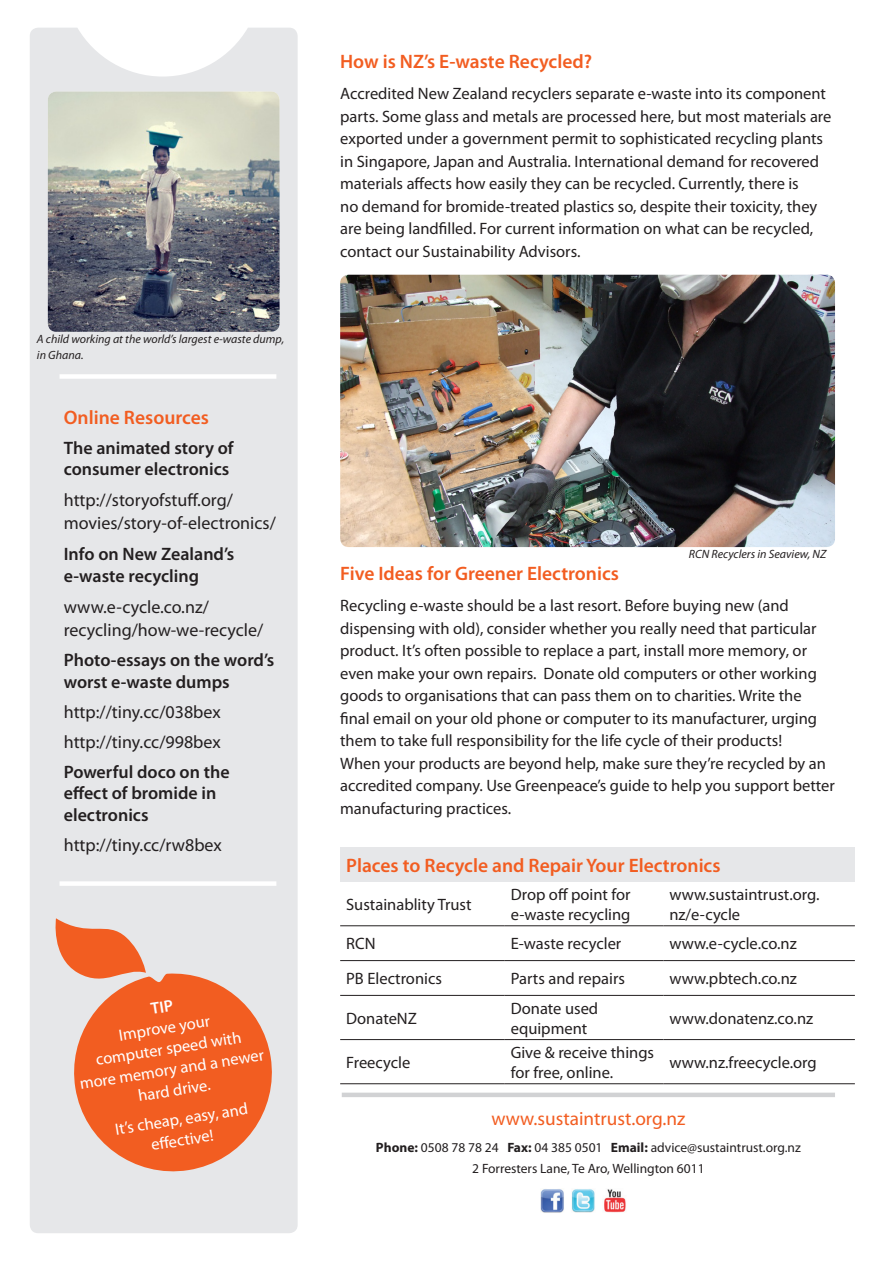
<style>
.page{position:relative;width:893px;height:1263px;background:#fff}
.page>*{position:absolute;margin:0;border:0;box-sizing:border-box;transform-origin:0 0}
.Subhead{font:600 19.5px "Myriad Pro";color:#f25d21}
.t1{font:19.2px "Myriad Pro";color:#f25d21}
.t2{font:18px/22.5px "Myriad Pro";color:#231f20}
.t3{font:600 18px/21.6px "Myriad Pro";color:#231f20}
.Body_text{font:16.5px/22.5px "Myriad Pro";color:#231f20}
.Subhead-2{font:16.5px/22.5px "Myriad Pro";color:#231f20}
.t4{font:16.5px/21px "Myriad Pro";color:#fff;text-align:center}
.t5{font:13.5px/21px "Myriad Pro";color:#231f20;text-align:center}
.t6{font:italic 12px/16.5px "Myriad Pro";color:#231f20}
.s1{font-weight:700}
</style>
<div class="page">
<div style="left:30px;top:28px;width:268px;height:1205px;background:#e6e7e9"></div>
<img style="left:540px;top:1189px;width:86px;height:24px">
<div style="left:60px;top:881px;width:216px;height:5px;background:#fff"></div>
<div style="left:60px;top:374px;width:216px;height:5px;background:#fff"></div>
<hr style="left:342px;top:1093px;width:493px;height:4px;background:#d1d2d4">
<div style="left:340px;top:847px;width:515px;height:34px;background:#e6e7e9"></div>
<hr style="left:340px;top:925px;width:165px;height:1px;background:#231f20">
<hr style="left:505px;top:925px;width:158px;height:1px;background:#231f20">
<hr style="left:663px;top:925px;width:192px;height:1px;background:#231f20">
<hr style="left:340px;top:960px;width:165px;height:1px;background:#231f20">
<hr style="left:505px;top:960px;width:158px;height:1px;background:#231f20">
<hr style="left:663px;top:960px;width:192px;height:1px;background:#231f20">
<hr style="left:340px;top:995px;width:165px;height:1px;background:#231f20">
<hr style="left:505px;top:995px;width:158px;height:1px;background:#231f20">
<hr style="left:663px;top:995px;width:192px;height:1px;background:#231f20">
<hr style="left:340px;top:1039px;width:165px;height:1px;background:#231f20">
<hr style="left:505px;top:1039px;width:158px;height:1px;background:#231f20">
<hr style="left:663px;top:1039px;width:192px;height:1px;background:#231f20">
<hr style="left:340px;top:1083px;width:165px;height:1px;background:#231f20">
<hr style="left:505px;top:1083px;width:158px;height:1px;background:#231f20">
<hr style="left:663px;top:1083px;width:192px;height:1px;background:#231f20">
<img style="left:340px;top:275px;width:495px;height:272px">
<img style="left:48px;top:92px;width:232px;height:240px">
<svg style="left:51px;top:918px;width:228px;height:260px;background:#ec9775"></svg>
<p class="t6" style="left:37px;top:330px;width:249px">A child working at the world’s largest e-waste dump, in Ghana.</p>
<p class="Subhead" style="left:64px;top:405px;width:147px">Online Resources</p>
<p class="t3" style="left:64px;top:436px;width:171px">The animated story of consumer electronics</p>
<p class="t2" style="left:64px;top:489px;width:214px">http://storyofstuff.org/ movies/story-of-electronics/</p>
<p class="t3" style="left:64px;top:542px;width:172px;line-height:22.5px">Info on New Zealand’s e-waste recycling</p>
<p class="t2" style="left:64px;top:596px;width:201px">www.e-cycle.co.nz/ recycling/how-we-recycle/</p>
<p class="t3" style="left:64px;top:649px;width:212px">Photo-essays on the word’s worst e-waste dumps</p>
<p class="t2" style="left:64px;top:700px;width:159px">http://tiny.cc/038bex</p>
<p class="t2" style="left:64px;top:730px;width:159px">http://tiny.cc/998bex</p>
<p class="t3" style="left:64px;top:760px;width:167px">Powerful doco on the effect of bromide in electronics</p>
<p class="t2" style="left:64px;top:833px;width:160px">http://tiny.cc/rw8bex</p>
<p class="t4" style="left:72px;top:1032px;width:188px;rotate:-9deg">Improve your<br>computer speed with more memory and a newer hard drive.</p>
<p class="t4" style="left:114px;top:1119px;width:136px;rotate:-9deg">It’s cheap, easy, and eff ective!</p>
<p class="Subhead" style="left:340px;top:49px;width:253px">How is NZ’s E-waste Recycled?</p>
<p class="Subhead-2" style="left:340px;top:82px;width:493px">Accredited New Zealand recyclers separate e-waste into its component parts. Some glass and metals are processed here, but most materials are exported under a government permit to sophisticated recycling plants in Singapore, Japan and Australia. International demand for recovered materials affects how easily they can be recycled. Currently, there is<br>no demand for bromide-treated plastics so, despite their toxicity, they are being landfilled. For current information on what can be recycled, contact our Sustainability Advisors.</p>
<p class="t6" style="left:689px;top:546px;width:139px">RCN Recyclers in Seaview, NZ</p>
<p class="Subhead" style="left:340px;top:561px;width:280px">Five Ideas for Greener Electronics</p>
<p class="Body_text" style="left:340px;top:594px;width:496px">Recycling e-waste should be a last resort. Before buying new (and dispensing with old), consider whether you really need that particular product. It’s often possible to replace a part, install more memory, or even make your own repairs. Donate old computers or other working goods to organisations that can pass them on to charities. Write the final email on your old phone or computer to its manufacturer, urging them to take full responsibility for the life cycle of their products!<br>When your products are beyond help, make sure they’re recycled by an accredited company. Use Greenpeace’s guide to help you support better manufacturing practices.</p>
<p class="Subhead" style="left:346px;top:852px;width:376px">Places to Recycle and Repair Your Electronics</p>
<p class="Body_text" style="left:346px;top:893px;width:127px">Sustainablity Trust</p>
<p class="Body_text" style="left:511px;top:884px;width:121px;line-height:19.8px">Drop off point for e-waste recycling</p>
<p class="Body_text" style="left:669px;top:884px;width:152px;line-height:19.8px">www.sustaintrust.org. nz/e-cycle</p>
<p class="Body_text" style="left:346px;top:932px;width:31px">RCN</p>
<p class="Body_text" style="left:511px;top:932px;width:112px">E-waste recycler</p>
<p class="Body_text" style="left:669px;top:932px;width:129px">www.e-cycle.co.nz</p>
<p class="Body_text" style="left:346px;top:967px;width:97px">PB Electronics</p>
<p class="Body_text" style="left:511px;top:967px;width:116px">Parts and repairs</p>
<p class="Body_text" style="left:669px;top:967px;width:129px">www.pbtech.co.nz</p>
<p class="Body_text" style="left:346px;top:1007px;width:72px">DonateNZ</p>
<p class="Body_text" style="left:511px;top:998px;width:89px;line-height:19.8px">Donate used equipment</p>
<p class="Body_text" style="left:669px;top:1007px;width:145px">www.donatenz.co.nz</p>
<p class="Body_text" style="left:346px;top:1051px;width:66px">Freecycle</p>
<p class="Body_text" style="left:511px;top:1042px;width:145px;line-height:19.8px">Give &amp; receive things for free, online.</p>
<p class="Body_text" style="left:669px;top:1051px;width:149px">www.nz.freecycle.org</p>
<p class="t1" style="left:491px;top:1106px;width:195px">www.sustaintrust.org.nz</p>
<p class="t5" style="left:376px;top:1136px;width:426px"><span class="s1">Phone:</span> 0508 78 78 24 <span class="s1">Fax:</span> 04 385 0501 <span class="s1">Email:</span> advice@sustaintrust.org.nz<br>2 Forresters Lane, Te Aro, Wellington 6011</p>
</div>
